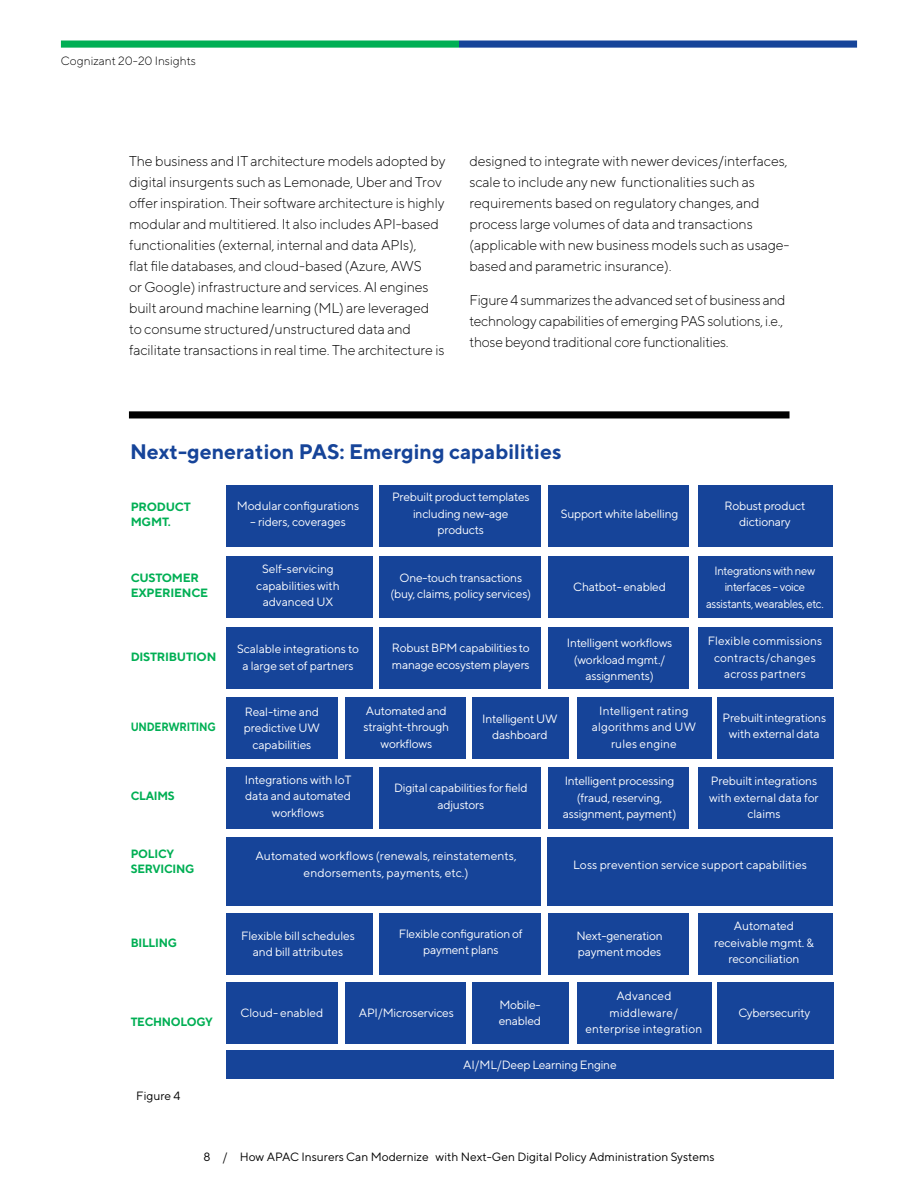
<style>
.page{position:relative;width:918px;height:1188px;background:#fff}
.page>*{position:absolute;margin:0;border:0;box-sizing:border-box;transform-origin:0 0}
.t1{font:700 21px "TT Norms";color:#164499}
.t2{font:300 14.25px/21px "TT Norms";letter-spacing:-.01em;color:#000}
.t3{font:12px/16.5px "TT Norms";letter-spacing:-.02em;color:#fff;text-align:center}
.t4{font:12px/16.5px "TT Norms";letter-spacing:.01em;color:#fff;text-align:center}
.t5{font:12px/16.5px "TT Norms";color:#fff;text-align:center}
.t6{font:12px "TT Norms";color:#000}
.t7{font:12px/16.5px "TT Norms";letter-spacing:-.02em;color:#fff;text-align:center;scale:.94 1}
.t8{font:700 12px/15px "TT Norms";letter-spacing:-.02em;color:#00af54}
.t9{font:700 12px/15px "TT Norms";letter-spacing:-.02em;color:#00af54;scale:.96 1}
.t10{font:300 12px "TT Norms";color:#000}
.t11{font:700 12px "TT Norms";letter-spacing:-.02em;color:#00af54;scale:.87 1}
</style>
<div class="page">
<div style="left:459px;top:40px;width:398px;height:8px;background:#164499"></div>
<div style="left:61px;top:40px;width:398px;height:8px;background:#00af54"></div>
<div style="left:129px;top:411px;width:661px;height:7px;background:#000"></div>
<div style="left:226px;top:485px;width:147px;height:62px;background:#164499"></div>
<div style="left:226px;top:556px;width:147px;height:62px;background:#164499"></div>
<div style="left:226px;top:767px;width:147px;height:62px;background:#164499"></div>
<div style="left:226px;top:913px;width:147px;height:61px;background:#164499"></div>
<div style="left:226px;top:627px;width:147px;height:62px;background:#164499"></div>
<div style="left:226px;top:697px;width:112px;height:61px;background:#164499"></div>
<div style="left:226px;top:982px;width:112px;height:62px;background:#164499"></div>
<div style="left:226px;top:1050px;width:608px;height:28px;background:#164499"></div>
<div style="left:226px;top:837px;width:315px;height:69px;background:#164499"></div>
<div style="left:379px;top:485px;width:162px;height:62px;background:#164499"></div>
<div style="left:379px;top:556px;width:162px;height:62px;background:#164499"></div>
<div style="left:379px;top:767px;width:162px;height:62px;background:#164499"></div>
<div style="left:379px;top:913px;width:162px;height:61px;background:#164499"></div>
<div style="left:379px;top:627px;width:162px;height:62px;background:#164499"></div>
<div style="left:346px;top:697px;width:120px;height:61px;background:#164499"></div>
<div style="left:346px;top:982px;width:120px;height:62px;background:#164499"></div>
<div style="left:549px;top:485px;width:140px;height:62px;background:#164499"></div>
<div style="left:549px;top:556px;width:140px;height:62px;background:#164499"></div>
<div style="left:549px;top:767px;width:140px;height:62px;background:#164499"></div>
<div style="left:549px;top:913px;width:140px;height:61px;background:#164499"></div>
<div style="left:549px;top:627px;width:140px;height:62px;background:#164499"></div>
<div style="left:472px;top:697px;width:97px;height:61px;background:#164499"></div>
<div style="left:472px;top:982px;width:97px;height:62px;background:#164499"></div>
<div style="left:717px;top:697px;width:117px;height:61px;background:#164499"></div>
<div style="left:717px;top:982px;width:117px;height:62px;background:#164499"></div>
<div style="left:698px;top:485px;width:135px;height:62px;background:#164499"></div>
<div style="left:698px;top:556px;width:135px;height:62px;background:#164499"></div>
<div style="left:698px;top:767px;width:135px;height:62px;background:#164499"></div>
<div style="left:698px;top:913px;width:135px;height:61px;background:#164499"></div>
<div style="left:698px;top:627px;width:135px;height:62px;background:#164499"></div>
<div style="left:577px;top:697px;width:135px;height:61px;background:#164499"></div>
<div style="left:577px;top:982px;width:135px;height:62px;background:#164499"></div>
<div style="left:548px;top:837px;width:285px;height:69px;background:#164499"></div>
<p class="t10" style="left:61px;top:53px;width:137px">Cognizant 20-20 Insights</p>
<p class="t2" style="left:129px;top:150px;width:318px">The business and IT architecture models adopted by digital insurgents such as Lemonade, Uber and Trov offer inspiration. Their software architecture is highly modular and multitiered. It also includes API-based functionalities (external, internal and data APIs),<br>flat file databases, and cloud-based (Azure, AWS<br>or Google) infrastructure and services. AI engines built around machine learning (ML) are leveraged<br>to consume structured/unstructured data and facilitate transactions in real time. The architecture is</p>
<p class="t2" style="left:469px;top:150px;width:322px">designed to integrate with newer devices/interfaces, scale to include any new functionalities such as requirements based on regulatory changes, and process large volumes of data and transactions (applicable with new business models such as usage&shy;based and parametric insurance).</p>
<p class="t2" style="left:469px;top:290px;width:318px">Figure 4 summarizes the advanced set of business and technology capabilities of emerging PAS solutions, i.e., those beyond traditional core functionalities.</p>
<h1 class="t1" style="left:130px;top:438px;width:433px">Next-generation PAS: Emerging capabilities</h1>
<p class="t8" style="left:131px;top:499px;width:62px">PRODUCT<br>MGMT.</p>
<p class="t8" style="left:131px;top:570px;width:79px">CUSTOMER<br>EXPERIENCE</p>
<p class="t8" style="left:131px;top:649px;width:87px">DISTRIBUTION</p>
<p class="t11" style="left:131px;top:719px;width:100px">UNDERWRITING</p>
<p class="t9" style="left:131px;top:788px;width:48px">CLAIMS</p>
<p class="t3" style="left:237px;top:497px;width:124px">Modular configurations</p>
<p class="t3" style="left:250px;top:513px;width:97px">– riders, coverages</p>
<p class="t3" style="left:256px;top:561px;width:85px">Self-servicing capabilities with advanced UX</p>
<p class="t3" style="left:392px;top:488px;width:139px">Prebuilt product templates including new-age products</p>
<p class="t3" style="left:390px;top:569px;width:142px">One-touch transactions (buy, claims, policy services)</p>
<p class="t3" style="left:561px;top:505px;width:119px">Support white labelling</p>
<p class="t3" style="left:573px;top:578px;width:94px">Chatbot- enabled</p>
<p class="t3" style="left:724px;top:497px;width:82px">Robust product dictionary</p>
<p class="t7" style="left:706px;top:562px;width:127px">Integrations with new interfaces – voice assistants, wearables, etc.</p>
<p class="t3" style="left:392px;top:639px;width:139px;text-align:left">Robust BPM capabilities to manage ecosystem players</p>
<p class="t3" style="left:363px;top:702px;width:87px">Automated and straight-through workflows</p>
<p class="t3" style="left:237px;top:640px;width:123px">Scalable integrations to a large set of partners</p>
<p class="t3" style="left:244px;top:703px;width:78px">Real-time and predictive UW capabilities</p>
<p class="t3" style="left:482px;top:710px;width:77px">Intelligent UW dashboard</p>
<p class="t3" style="left:567px;top:634px;width:107px">Intelligent workflows (workload mgmt./ assignments)</p>
<p class="t4" style="left:592px;top:702px;width:106px">Intelligent rating algorithms and UW rules engine</p>
<p class="t3" style="left:245px;top:771px;width:108px">Integrations with IoT data and automated workflows</p>
<p class="t3" style="left:394px;top:780px;width:135px">Digital capabilities for field adjustors</p>
<p class="t3" style="left:563px;top:773px;width:115px">Intelligent processing (fraud, reserving, assignment, payment)</p>
<p class="t4" style="left:708px;top:632px;width:116px">Flexible commissions contracts/changes across partners</p>
<p class="t3" style="left:723px;top:709px;width:105px">Prebuilt integrations with external data</p>
<p class="t3" style="left:709px;top:773px;width:111px">Prebuilt integrations with external data for claims</p>
<p class="t9" style="left:131px;top:846px;width:68px">POLICY<br>SERVICING</p>
<p class="t9" style="left:131px;top:935px;width:50px">BILLING</p>
<p class="t9" style="left:131px;top:1014px;width:87px">TECHNOLOGY</p>
<p class="t6" style="left:136px;top:1088px;width:46px">Figure 4</p>
<p class="t5" style="left:255px;top:848px;width:263px">Automated workflows (renewals, reinstatements, endorsements, payments, etc.)</p>
<p class="t3" style="left:241px;top:927px;width:115px">Flexible bill schedules and bill attributes</p>
<p class="t3" style="left:399px;top:925px;width:125px">Flexible configuration of payment plans</p>
<p class="t5" style="left:573px;top:856px;width:235px">Loss prevention service support capabilities</p>
<p class="t3" style="left:576px;top:927px;width:88px;text-align:left">Next-generation payment modes</p>
<p class="t3" style="left:714px;top:917px;width:101px">Automated receivable mgmt. &amp; reconciliation</p>
<p class="t3" style="left:241px;top:1004px;width:84px">Cloud- enabled</p>
<p class="t3" style="left:359px;top:1004px;width:97px">API/Microservices</p>
<p class="t4" style="left:586px;top:988px;width:118px">Advanced middleware/ enterprise integration</p>
<p class="t3" style="left:499px;top:996px;width:44px;text-align:left">Mobile&shy;enabled</p>
<p class="t3" style="left:463px;top:1056px;width:155px">AI/ML/Deep Learning Engine</p>
<p class="t3" style="left:738px;top:1004px;width:73px">Cybersecurity</p>
<p class="t6" style="left:203px;top:1149px;width:513px">8 / How APAC Insurers Can Modernize with Next-Gen Digital Policy Administration Systems</p>
</div>
